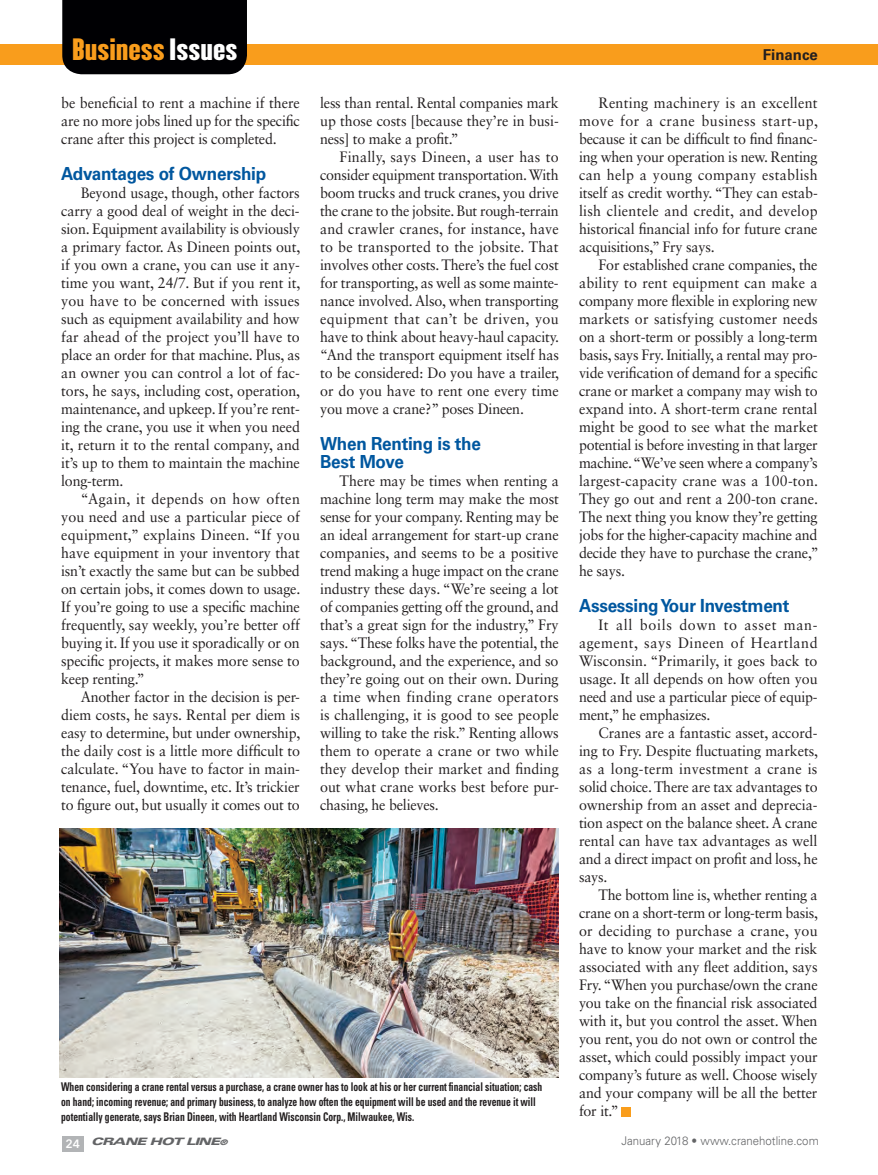
<style>
.page{position:relative;width:878px;height:1175px;background:#fff}
.page>*{position:absolute;margin:0;border:0;box-sizing:border-box;transform-origin:0 0}
.t1{font:27px "Champion HTF Lightweight";color:#f99d1c;scale:1.1 1}
.t2{font:700 18px/18px "Univers LT Std";letter-spacing:-.015em;color:#00579f;scale:.95 1}
.t3{font:15px/18px "Sabon LT Std";letter-spacing:-.015em;color:#231f20;text-align:justify;scale:.95 1}
.t4{font:700 15px "Univers LT Std";color:#231f20}
.t5{font:700 condensed 12px/15px "Univers LT Std";color:#231f20;scale:.8 1}
.t6{font:300 12px "Univers LT Std";color:#636466;scale:.95 1}
.t7{font:italic 900 expanded 10.2px "Univers LT Std";letter-spacing:-.075em;color:#636466;scale:1.27 1}
.s1{color:#fff}
.s2{font-family:"Avenir Next";font-weight:600;font-style:normal;font-stretch:normal;font-size:12px;color:#fff}
.s3{font-size:7.65px}
</style>
<div class="page">
<svg style="left:62px;top:1136px;width:22px;height:15px"></svg>
<div style="left:621px;top:1107px;width:9px;height:9px;background:#f99d1c"></div>
<div style="left:0;top:44px;width:878px;height:21px;background:#f99d1c"></div>
<div style="left:62px;top:0;width:185px;height:74px;background:#000003"></div>
<img style="left:60px;top:829px;width:498px;height:248px">
<h1 class="t1" style="left:72px;top:31px;width:152px">Business <span class="s1">Issues</span></h1>
<p class="t4" style="left:762px;top:46px;width:57px">Finance</p>
<p class="t3" style="left:61px;top:94px;width:253px">be beneficial to rent a machine if there are no more jobs lined up for the specific crane after this project is completed.</p>
<p class="t2" style="left:61px;top:165px;width:217px">Advantages of Ownership</p>
<p class="t3" style="left:61px;top:184px;width:253px;text-indent:19px">Beyond usage, though, other factors carry a good deal of weight in the deci&shy;sion. Equipment availability is obviously a primary factor. As Dineen points out, if you own a crane, you can use it any&shy;time you want, 24/7. But if you rent it, you have to be concerned with issues such as equipment availability and how far ahead of the project you’ll have to place an order for that machine. Plus, as an owner you can control a lot of fac&shy;tors, he says, including cost, operation, maintenance, and upkeep. If you’re rent&shy;ing the crane, you use it when you need it, return it to the rental company, and it’s up to them to maintain the machine long-term.</p>
<p class="t3" style="left:61px;top:490px;width:253px;text-indent:19px">“Again, it depends on how often you need and use a particular piece of equipment,” explains Dineen. “If you have equipment in your inventory that isn’t exactly the same but can be subbed on certain jobs, it comes down to usage.<br>If you’re going to use a specific machine frequently, say weekly, you’re better off buying it. If you use it sporadically or on specific projects, it makes more sense to keep renting.”</p>
<p class="t3" style="left:61px;top:688px;width:253px;text-indent:19px">Another factor in the decision is per&shy;diem costs, he says. Rental per diem is easy to determine, but under ownership, the daily cost is a little more difficult to calculate. “You have to factor in main&shy;tenance, fuel, downtime, etc. It’s trickier to figure out, but usually it comes out to</p>
<p class="t3" style="left:320px;top:94px;width:253px">less than rental. Rental companies mark up those costs [because they’re in busi&shy;ness] to make a profit.”</p>
<p class="t3" style="left:320px;top:148px;width:253px;text-indent:19px">Finally, says Dineen, a user has to consider equipment transportation. With boom trucks and truck cranes, you drive the crane to the jobsite. But rough-terrain and crawler cranes, for instance, have to be transported to the jobsite. That involves other costs. There’s the fuel cost for transporting, as well as some mainte&shy;nance involved. Also, when transporting equipment that can’t be driven, you have to think about heavy-haul capacity. “And the transport equipment itself has to be considered: Do you have a trailer, or do you have to rent one every time you move a crane?” poses Dineen.</p>
<p class="t2" style="left:320px;top:435px;width:171px">When Renting is the<br>Best Move</p>
<p class="t3" style="left:320px;top:472px;width:253px;text-indent:19px">There may be times when renting a machine long term may make the most sense for your company. Renting may be an ideal arrangement for start-up crane companies, and seems to be a positive trend making a huge impact on the crane industry these days. “We’re seeing a lot of companies getting off the ground, and that’s a great sign for the industry,” Fry says. “These folks have the potential, the background, and the experience, and so they’re going out on their own. During a time when finding crane operators is challenging, it is good to see people willing to take the risk.” Renting allows them to operate a crane or two while they develop their market and finding out what crane works best before pur&shy;chasing, he believes.</p>
<p class="t5" style="left:61px;top:1079px;width:603px">When considering a crane rental versus a purchase, a crane owner has to look at his or her current financial situation; cash on hand; incoming revenue; and primary business, to analyze how often the equipment will be used and the revenue it will potentially generate, says Brian Dineen, with Heartland Wisconsin Corp., Milwaukee, Wis.</p>
<p class="t3" style="left:579px;top:94px;width:253px;text-indent:19px">Renting machinery is an excellent move for a crane business start-up, because it can be difficult to find financ&shy;ing when your operation is new. Renting can help a young company establish itself as credit worthy. “They can estab&shy;lish clientele and credit, and develop historical financial info for future crane acquisitions,” Fry says.</p>
<p class="t3" style="left:579px;top:256px;width:254px;text-indent:19px">For established crane companies, the ability to rent equipment can make a company more flexible in exploring new markets or satisfying customer needs on a short-term or possibly a long-term basis, says Fry. Initially, a rental may pro&shy;vide verification of demand for a specific crane or market a company may wish to expand into. A short-term crane rental might be good to see what the market potential is before investing in that larger machine. “We’ve seen where a company’s largest-capacity crane was a 100-ton.<br>They go out and rent a 200-ton crane.<br>The next thing you know they’re getting jobs for the higher-capacity machine and decide they have to purchase the crane,” he says.</p>
<p class="t2" style="left:579px;top:597px;width:223px">Assessing Your Investment</p>
<p class="t3" style="left:579px;top:616px;width:253px;text-indent:19px">It all boils down to asset man&shy;agement, says Dineen of Heartland Wisconsin. “Primarily, it goes back to usage. It all depends on how often you need and use a particular piece of equip&shy;ment,” he emphasizes.</p>
<p class="t3" style="left:579px;top:724px;width:253px;text-indent:19px">Cranes are a fantastic asset, accord&shy;ing to Fry. Despite fluctuating markets, as a long-term investment a crane is solid choice. There are tax advantages to ownership from an asset and deprecia&shy;tion aspect on the balance sheet. A crane rental can have tax advantages as well and a direct impact on profit and loss, he says.</p>
<p class="t3" style="left:579px;top:886px;width:253px;text-indent:19px">The bottom line is, whether renting a crane on a short-term or long-term basis, or deciding to purchase a crane, you have to know your market and the risk associated with any fleet addition, says Fry. “When you purchase/own the crane you take on the financial risk associated with it, but you control the asset. When you rent, you do not own or control the asset, which could possibly impact your company’s future as well. Choose wisely and your company will be all the better for it.”</p>
<p class="t7" style="left:66px;top:1135px;width:129px"><span class="s2">24</span> CRANE HOT LINE<span class="s3">®</span></p>
<p class="t6" style="left:621px;top:1133px;width:209px">January 2018 • www.cranehotline.com</p>
</div>
